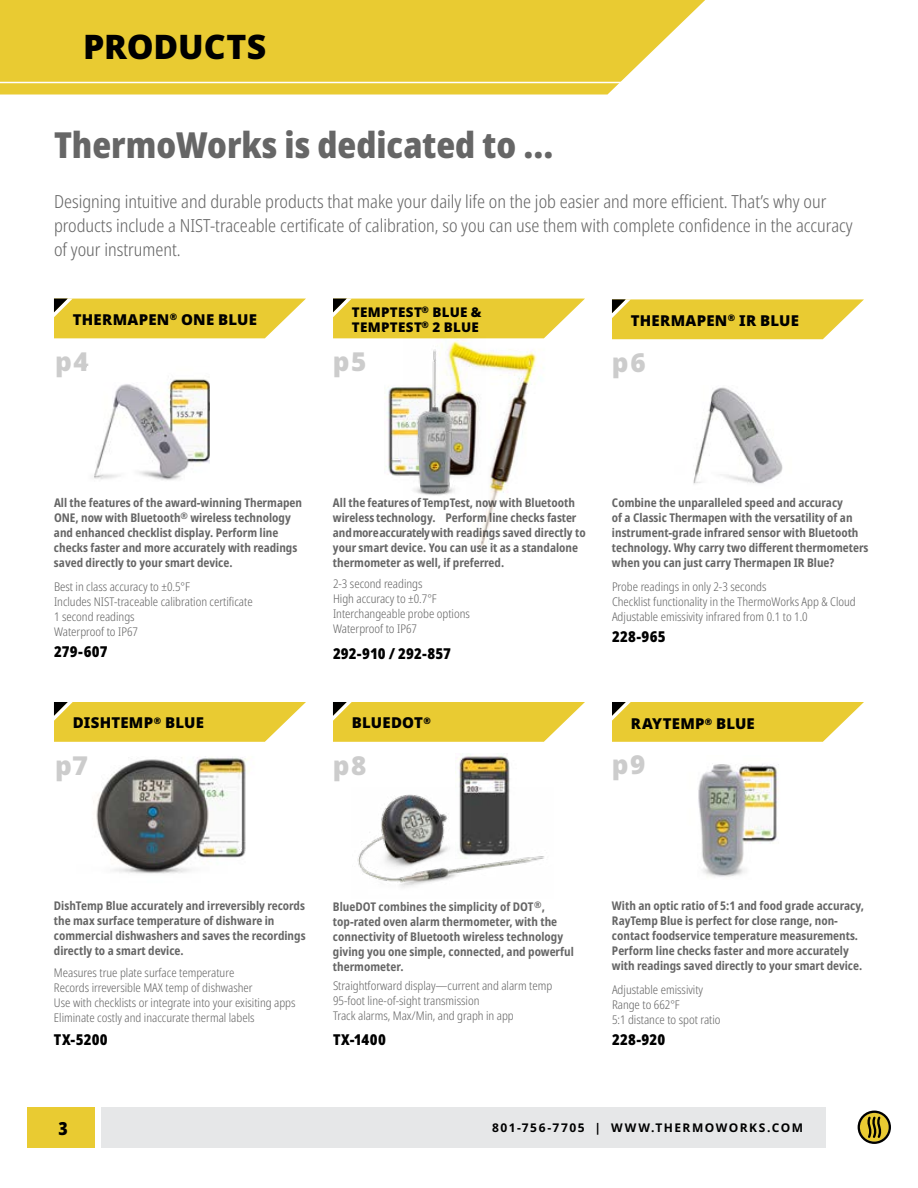
<style>
.page{position:relative;width:918px;height:1188px;background:#fff}
.page>*{position:absolute;margin:0;border:0;box-sizing:border-box;transform-origin:0 0}
.t1{font:900 condensed 36px "Noto Sans";color:#666}
.t2{font:900 33.9px "Noto Sans";letter-spacing:-.005em;color:#000}
.t3{font:900 26.1px "Noto Sans";letter-spacing:.06em;color:#ccc}
.t4{font:300 condensed 18px/24px "Noto Sans";color:#666}
.t5{font:900 condensed 18px "Noto Sans";color:#000}
.t6{font:900 15px "Noto Sans";letter-spacing:.015em;color:#000}
.t7{font:900 condensed 15px "Noto Sans";letter-spacing:.01em;color:#000}
.t8{font:900 13.35px/15px "Noto Sans";letter-spacing:.02em;color:#000}
.t9{font:700 condensed 12px/15px "Noto Sans";color:#666}
.t10{font:300 condensed 12px/15px "Noto Sans";color:#666}
.t11{font:700 12px "Noto Sans";letter-spacing:.125em;color:#000}
</style>
<div class="page">
<div style="left:102px;top:1107px;width:724px;height:41px;background:#e6e7e8"></div>
<svg style="left:858px;top:1111px;width:33px;height:33px"></svg>
<div style="left:27px;top:1107px;width:67px;height:41px;background:#e9cb32"></div>
<svg style="left:0;top:0;width:705px;height:94px;fill:#e9cb32"></svg>
<img style="left:93px;top:756px;width:155px;height:118px">
<svg style="left:612px;top:702px;width:252px;height:40px"></svg>
<svg style="left:54px;top:299px;width:252px;height:39px"></svg>
<svg style="left:333px;top:702px;width:252px;height:40px"></svg>
<svg style="left:612px;top:299px;width:252px;height:40px"></svg>
<svg style="left:333px;top:299px;width:252px;height:39px"></svg>
<svg style="left:54px;top:702px;width:252px;height:40px"></svg>
<img style="left:455px;top:754px;width:55px;height:33px">
<img style="left:693px;top:387px;width:90px;height:97px">
<img style="left:357px;top:787px;width:187px;height:101px">
<hr style="left:0;top:82px;width:705px;height:1px;background:#fff">
<img style="left:698px;top:763px;width:81px;height:114px">
<img style="left:384px;top:332px;width:162px;height:216px">
<img style="left:404px;top:336px;width:82px;height:164px">
<img style="left:94px;top:379px;width:116px;height:101px">
<h2 class="t2" style="left:83px;top:20px;width:185px">PRODUCTS</h2>
<h1 class="t1" style="left:54px;top:118px;width:501px">ThermoWorks is dedicated to ...</h1>
<p class="t4" style="left:54px;top:190px;width:800px">Designing intuitive and durable products that make your daily life on the job easier and more efficient. That’s why our products include a NIST-traceable certificate of calibration, so you can use them with complete confidence in the accuracy of your instrument.</p>
<p class="t6" style="left:73px;top:308px;width:186px">THERMAPEN<sup>®</sup> ONE BLUE</p>
<h3 class="t3" style="left:55px;top:342px;width:35px">p4</h3>
<p class="t8" style="left:352px;top:305px;width:131px">TEMPTEST<sup>®</sup> BLUE &amp;<br>TEMPTEST<sup>®</sup> 2 BLUE</p>
<h3 class="t3" style="left:333px;top:342px;width:35px">p5</h3>
<p class="t6" style="left:631px;top:309px;width:170px">THERMAPEN<sup>®</sup> IR BLUE</p>
<h3 class="t3" style="left:612px;top:343px;width:35px">p6</h3>
<p class="t9" style="left:54px;top:495px;width:250px">All the features of the award-winning Thermapen ONE, now with Bluetooth<sup>®</sup> wireless technology and enhanced checklist display. Perform line checks faster and more accurately with readings saved directly to your smart device.</p>
<p class="t9" style="left:333px;top:495px;width:254px">All the features of TempTest, now with Bluetooth wireless technology. Perform line checks faster and more accurately with readings saved directly to your smart device. You can use it as a standalone thermometer as well, if preferred.</p>
<p class="t9" style="left:612px;top:496px;width:258px">Combine the unparalleled speed and accuracy<br>of a Classic Thermapen with the versatility of an instrument-grade infrared sensor with Bluetooth technology. Why carry two different thermometers when you can just carry Thermapen IR Blue?</p>
<p class="t10" style="left:54px;top:579px;width:200px">Best in class accuracy to ±0.5°F<br>Includes NIST-traceable calibration certificate<br>1 second readings<br>Waterproof to IP67</p>
<p class="t10" style="left:333px;top:576px;width:138px">2-3 second readings<br>High accuracy to ±0.7°F<br>Interchangeable probe options<br>Waterproof to IP67</p>
<p class="t10" style="left:612px;top:580px;width:245px">Probe readings in only 2-3 seconds<br>Checklist functionality in the ThermoWorks App &amp; Cloud<br>Adjustable emissivity infrared from 0.1 to 1.0</p>
<p class="t7" style="left:612px;top:626px;width:55px">228-965</p>
<p class="t7" style="left:54px;top:640px;width:55px">279-607</p>
<p class="t7" style="left:333px;top:642px;width:120px">292-910 / 292-857</p>
<p class="t6" style="left:73px;top:711px;width:133px">DISHTEMP<sup>®</sup> BLUE</p>
<p class="t6" style="left:352px;top:711px;width:81px">BLUEDOT<sup>®</sup></p>
<p class="t6" style="left:631px;top:713px;width:125px">RAYTEMP<sup>®</sup> BLUE</p>
<h3 class="t3" style="left:55px;top:746px;width:34px">p7</h3>
<h3 class="t3" style="left:333px;top:746px;width:35px">p8</h3>
<h3 class="t3" style="left:612px;top:745px;width:35px">p9</h3>
<p class="t9" style="left:54px;top:898px;width:253px">DishTemp Blue accurately and irreversibly records the max surface temperature of dishware in commercial dishwashers and saves the recordings directly to a smart device.</p>
<p class="t9" style="left:333px;top:900px;width:242px">BlueDOT combines the simplicity of DOT<sup>®</sup>, top-rated oven alarm thermometer, with the connectivity of Bluetooth wireless technology giving you one simple, connected, and powerful thermometer.</p>
<p class="t10" style="left:54px;top:965px;width:243px">Measures true plate surface temperature<br>Records irreversible MAX temp of dishwasher<br>Use with checklists or integrate into your exisiting apps Eliminate costly and inaccurate thermal labels</p>
<p class="t10" style="left:333px;top:979px;width:221px">Straightforward display—current and alarm temp<br>95-foot line-of-sight transmission<br>Track alarms, Max/Min, and graph in app</p>
<p class="t7" style="left:54px;top:1028px;width:55px">TX-5200</p>
<p class="t7" style="left:333px;top:1028px;width:54px">TX-1400</p>
<p class="t9" style="left:612px;top:898px;width:254px">With an optic ratio of 5:1 and food grade accuracy, RayTemp Blue is perfect for close range, non&shy;contact foodservice temperature measurements.<br>Perform line checks faster and more accurately with readings saved directly to your smart device.</p>
<p class="t10" style="left:612px;top:982px;width:110px">Adjustable emissivity<br>Range to 662°F<br>5:1 distance to spot ratio</p>
<p class="t7" style="left:612px;top:1028px;width:55px">228-920</p>
<h3 class="t5" style="left:58px;top:1115px;width:11px">3</h3>
<p class="t11" style="left:492px;top:1119px;width:313px">801-756-7705 | WWW.THERMOWORKS.COM</p>
</div>
